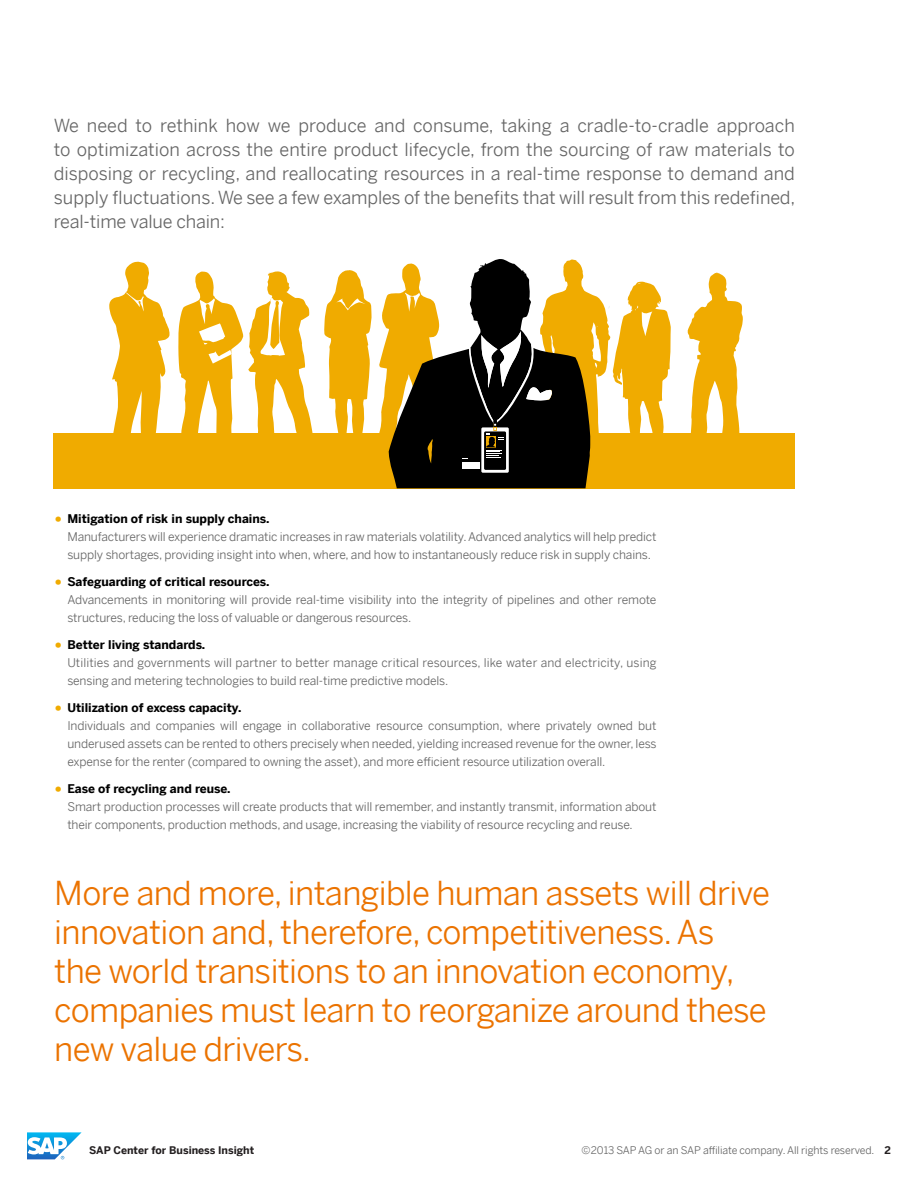
<style>
.page{position:relative;width:918px;height:1188px;background:#fff}
.page>*{position:absolute;margin:0;border:0;box-sizing:border-box;transform-origin:0 0}
.t1{font:33px/39px "Benton Sans";letter-spacing:-.02em;color:#eb7300}
.t2{font:18px/24px "Benton Sans";letter-spacing:-.01em;color:#666;text-align:justify}
.t3{font:12px/18px "Benton Sans";letter-spacing:-.01em;color:#666}
.t4{font:700 12px "Benton Sans";color:#000}
.t5{font:10.5px "Benton Sans";letter-spacing:-.01em;color:#666}
.t6{font:700 10.5px "Benton Sans";color:#231f20}
.s1{font-size:19.5px;color:#f0ab00}
</style>
<div class="page">
<svg style="left:27px;top:1132px;width:55px;height:27px"></svg>
<svg style="left:687px;top:272px;width:56px;height:161px"></svg>
<div style="left:53px;top:433px;width:742px;height:56px;background:#f0ab00"></div>
<svg style="left:109px;top:261px;width:61px;height:172px"></svg>
<svg style="left:178px;top:259px;width:493px;height:229px"></svg>
<p class="t2" style="left:54px;top:111px;width:743px">We need to rethink how we produce and consume, taking a cradle-to-cradle approach to optimization across the entire product lifecycle, from the sourcing of raw materials to disposing or recycling, and reallocating resources in a real-time response to demand and supply fluctuations. We see a few examples of the benefits that will result from this redefined, real-time value chain:</p>
<p class="t4" style="left:54px;top:509px;width:217px"><span class="s1">•</span> Mitigation of risk in supply chains.</p>
<p class="t3" style="left:67px;top:527px;width:591px">Manufacturers will experience dramatic increases in raw materials volatility. Advanced analytics will help predict supply shortages, providing insight into when, where, and how to instantaneously reduce risk in supply chains.</p>
<p class="t4" style="left:54px;top:572px;width:217px"><span class="s1">•</span> Safeguarding of critical resources.</p>
<p class="t3" style="left:67px;top:590px;width:591px">Advancements in monitoring will provide real-time visibility into the integrity of pipelines and other remote structures, reducing the loss of valuable or dangerous resources.</p>
<p class="t4" style="left:54px;top:635px;width:153px"><span class="s1">•</span> Better living standards.</p>
<p class="t3" style="left:67px;top:653px;width:591px">Utilities and governments will partner to better manage critical resources, like water and electricity, using sensing and metering technologies to build real-time predictive models.</p>
<p class="t4" style="left:54px;top:698px;width:189px"><span class="s1">•</span> Utilization of excess capacity.</p>
<p class="t3" style="left:67px;top:716px;width:591px;text-align:justify">Individuals and companies will engage in collaborative resource consumption, where privately owned but underused assets can be rented to others precisely when needed, yielding increased revenue for the owner, less expense for the renter (compared to owning the asset), and more efficient resource utilization overall.</p>
<p class="t4" style="left:54px;top:779px;width:178px"><span class="s1">•</span> Ease of recycling and reuse.</p>
<p class="t3" style="left:67px;top:797px;width:591px">Smart production processes will create products that will remember, and instantly transmit, information about their components, production methods, and usage, increasing the viability of resource recycling and reuse.</p>
<p class="t1" style="left:54px;top:870px;width:717px">More and more, intangible human assets will drive innovation and, therefore, competitiveness. As the world transitions to an innovation economy, companies must learn to reorganize around these new value drivers.</p>
<p class="t6" style="left:89px;top:1141px;width:166px">SAP Center for Business Insight</p>
<p class="t5" style="left:581px;top:1141px;width:294px">©2013 SAP AG or an SAP affiliate company. All rights reserved.</p>
<p class="t6" style="left:885px;top:1141px;width:8px">2</p>
</div>
